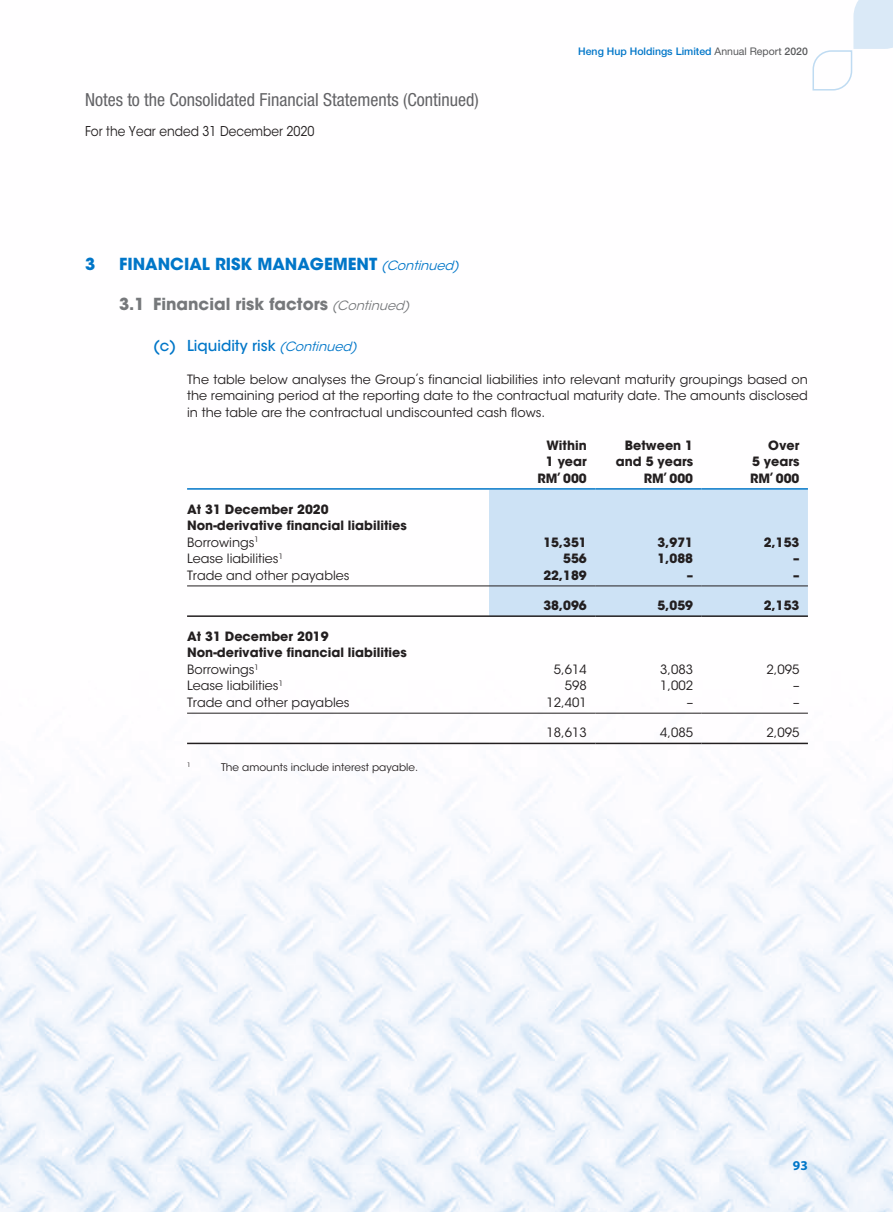
<style>
.page{position:relative;width:893px;height:1212px;background:#fff}
.page>*{position:absolute;margin:0;border:0;box-sizing:border-box;transform-origin:0 0}
.t1{font:condensed 18px "Helvetica Neue LT Std";color:#636366}
.t2{font:700 16.5px "ITC Avant Garde Std";color:#0076c8}
.t3{font:700 16.5px "ITC Avant Garde Std";color:#76787b}
.t4{font:500 15px "ITC Avant Garde Std";color:#0076c8}
.t5{font:13.5px "ITC Avant Garde Std";color:#231f20;scale:.9 1}
.t6{font:700 13.5px "Myriad Pro";color:#0076c8}
.t7{font:12.75px/16.5px "ITC Avant Garde Std";color:#231f20;text-align:justify}
.t8{font:700 12.75px/16.5px "ITC Avant Garde Std";color:#231f20}
.t9{font:500 10.5px "Helvetica Neue LT Std";color:#0076c8}
.t10{font:10.5px "ITC Avant Garde Std";color:#231f20}
.t11{font:6.15px "ITC Avant Garde Std";color:#231f20}
.s1{font-weight:400;color:#57585a}
.s2{color:#57585a}
.s3{font-weight:400;font-style:italic;font-size:12.75px}
.s4{font-weight:400}
</style>
<div class="page">
<img style="left:0;top:586px;width:893px;height:626px">
<svg style="left:812px;top:0;width:81px;height:91px"></svg>
<div style="left:489px;top:490px;width:319px;height:125px;background:#cde2f5"></div>
<hr style="left:187px;top:488px;width:302px;height:2px;background:#0076c8">
<hr style="left:489px;top:488px;width:106px;height:2px;background:#0076c8">
<hr style="left:595px;top:488px;width:107px;height:2px;background:#0076c8">
<hr style="left:702px;top:488px;width:106px;height:2px;background:#0076c8">
<hr style="left:187px;top:585px;width:302px;height:1px;background:#231f20">
<hr style="left:489px;top:585px;width:106px;height:1px;background:#231f20">
<hr style="left:595px;top:585px;width:107px;height:1px;background:#231f20">
<hr style="left:702px;top:585px;width:106px;height:1px;background:#231f20">
<hr style="left:187px;top:615px;width:302px;height:2px;background:#231f20">
<hr style="left:489px;top:615px;width:106px;height:2px;background:#231f20">
<hr style="left:595px;top:615px;width:107px;height:2px;background:#231f20">
<hr style="left:702px;top:615px;width:106px;height:2px;background:#231f20">
<hr style="left:187px;top:713px;width:302px;height:1px;background:#231f20">
<hr style="left:489px;top:713px;width:106px;height:1px;background:#231f20">
<hr style="left:595px;top:713px;width:107px;height:1px;background:#231f20">
<hr style="left:702px;top:713px;width:106px;height:1px;background:#231f20">
<hr style="left:187px;top:743px;width:302px;height:1px;background:#231f20">
<hr style="left:489px;top:743px;width:106px;height:1px;background:#231f20">
<hr style="left:595px;top:743px;width:107px;height:1px;background:#231f20">
<hr style="left:702px;top:743px;width:106px;height:1px;background:#231f20">
<h1 class="t1" style="left:85px;top:89px;width:395px">Notes to the Consolidated Financial Statements (Continued)</h1>
<p class="t5" style="left:85px;top:123px;width:257px">For the Year ended 31 December 2020</p>
<p class="t9" style="left:578px;top:45px;width:231px">Heng Hup Holdings Limited <span class="s1">Annual Report</span> <span class="s2">2020</span></p>
<p class="t2" style="left:85px;top:253px;width:12px">3</p>
<p class="t2" style="left:119px;top:253px;width:345px">FINANCIAL RISK MANAGEMENT <span class="s3">(Continued)</span></p>
<p class="t3" style="left:119px;top:294px;width:296px">3.1 Financial risk factors <span class="s3">(Continued)</span></p>
<p class="t4" style="left:153px;top:336px;width:209px">(c) Liquidity risk <span class="s3">(Continued)</span></p>
<p class="t7" style="left:187px;top:371px;width:622px">The table below analyses the Group’s financial liabilities into relevant maturity groupings based on the remaining period at the reporting date to the contractual maturity date. The amounts disclosed in the table are the contractual undiscounted cash flows.</p>
<p class="t8" style="left:546px;top:437px;width:42px">Within<br>1 year</p>
<p class="t8" style="left:616px;top:437px;width:79px;text-align:right">Between 1 and 5 years</p>
<p class="t8" style="left:752px;top:437px;width:49px;text-align:right">Over<br>5 years</p>
<p class="t8" style="left:538px;top:470px;width:51px">RM’000</p>
<p class="t8" style="left:644px;top:470px;width:51px">RM’000</p>
<p class="t8" style="left:750px;top:470px;width:51px">RM’000</p>
<p class="t8" style="left:187px;top:500px;width:221px">At 31 December 2020<br>Non-derivative financial liabilities<br><span class="s4">Borrowings</span><sup>1</sup></p>
<p class="t8" style="left:543px;top:533px;width:45px">15,351</p>
<p class="t8" style="left:658px;top:533px;width:37px">3,971</p>
<p class="t8" style="left:764px;top:533px;width:37px">2,153</p>
<p class="t7" style="left:187px;top:550px;width:97px">Lease liabilities<sup>1</sup></p>
<p class="t8" style="left:563px;top:550px;width:25px">556</p>
<p class="t8" style="left:658px;top:550px;width:37px">1,088</p>
<p class="t8" style="left:793px;top:550px;width:8px">–</p>
<p class="t7" style="left:187px;top:567px;width:164px">Trade and other payables</p>
<p class="t8" style="left:543px;top:566px;width:45px">22,189</p>
<p class="t8" style="left:687px;top:566px;width:8px">–</p>
<p class="t8" style="left:793px;top:566px;width:8px">–</p>
<p class="t8" style="left:543px;top:597px;width:45px">38,096</p>
<p class="t8" style="left:658px;top:597px;width:37px">5,059</p>
<p class="t8" style="left:764px;top:597px;width:37px">2,153</p>
<p class="t8" style="left:187px;top:628px;width:221px">At 31 December 2019<br>Non-derivative financial liabilities<br><span class="s4">Borrowings</span><sup>1</sup></p>
<p class="t7" style="left:554px;top:661px;width:35px">5,614</p>
<p class="t7" style="left:660px;top:661px;width:35px">3,083</p>
<p class="t7" style="left:766px;top:661px;width:35px">2,095</p>
<p class="t7" style="left:187px;top:678px;width:97px">Lease liabilities<sup>1</sup></p>
<p class="t7" style="left:565px;top:678px;width:24px">598</p>
<p class="t7" style="left:660px;top:678px;width:35px">1,002</p>
<p class="t7" style="left:793px;top:678px;width:8px">–</p>
<p class="t7" style="left:187px;top:694px;width:164px">Trade and other payables</p>
<p class="t7" style="left:546px;top:694px;width:42px">12,401</p>
<p class="t7" style="left:687px;top:694px;width:8px">–</p>
<p class="t7" style="left:793px;top:694px;width:8px">–</p>
<p class="t7" style="left:546px;top:725px;width:42px">18,613</p>
<p class="t7" style="left:660px;top:725px;width:35px">4,085</p>
<p class="t7" style="left:766px;top:725px;width:35px">2,095</p>
<p class="t11" style="left:187px;top:761px;width:5px">1</p>
<p class="t10" style="left:221px;top:761px;width:198px">The amounts include interest payable.</p>
<p class="t6" style="left:793px;top:1157px;width:16px">93</p>
</div>
